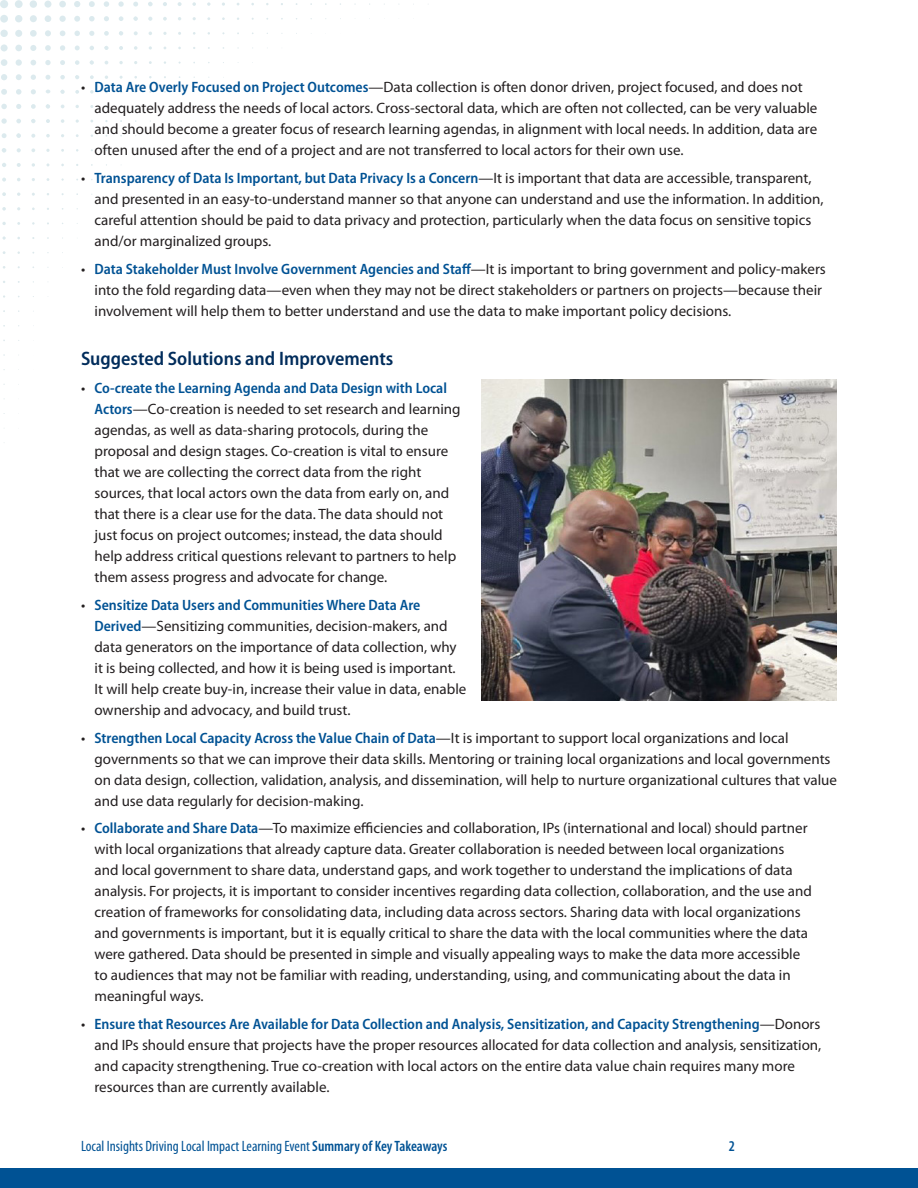
<style>
.page{position:relative;width:918px;height:1188px;background:#fff}
.page>*{position:absolute;margin:0;border:0;box-sizing:border-box;transform-origin:0 0}
.H2_13_15{font:600 semi-condensed 19.5px "Myriad Pro";color:#002c5b}
.t1{font:15px/21px "Myriad Pro";color:#231f20}
.t2{font:condensed 15px "Myriad Pro";color:#005294}
.t3{font:600 condensed 15px "Myriad Pro";color:#005294}
.s1{font-weight:600;font-stretch:semi-condensed;color:#005294}
.s2{font-weight:600}
</style>
<div class="page">
<div style="left:0;top:1168px;width:918px;height:20px;background:#005294"></div>
<img style="left:481px;top:380px;width:355px;height:320px">
<svg style="left:2px;top:207px;width:4px;height:4px"></svg>
<svg style="left:2px;top:192px;width:4px;height:4px"></svg>
<svg style="left:2px;top:178px;width:4px;height:4px"></svg>
<svg style="left:17px;top:163px;width:4px;height:4px"></svg>
<svg style="left:2px;top:163px;width:4px;height:4px"></svg>
<svg style="left:31px;top:148px;width:4px;height:4px"></svg>
<svg style="left:17px;top:148px;width:4px;height:4px"></svg>
<svg style="left:2px;top:148px;width:4px;height:5px"></svg>
<svg style="left:46px;top:134px;width:4px;height:4px"></svg>
<svg style="left:31px;top:134px;width:4px;height:4px"></svg>
<svg style="left:16px;top:133px;width:5px;height:5px"></svg>
<svg style="left:2px;top:133px;width:5px;height:5px"></svg>
<svg style="left:46px;top:119px;width:4px;height:4px"></svg>
<svg style="left:31px;top:119px;width:5px;height:4px"></svg>
<svg style="left:16px;top:119px;width:5px;height:4px"></svg>
<svg style="left:1px;top:118px;width:6px;height:6px"></svg>
<svg style="left:46px;top:104px;width:4px;height:5px"></svg>
<svg style="left:31px;top:104px;width:5px;height:5px"></svg>
<svg style="left:16px;top:104px;width:5px;height:5px"></svg>
<svg style="left:1px;top:104px;width:6px;height:5px"></svg>
<svg style="left:90px;top:90px;width:4px;height:4px"></svg>
<svg style="left:75px;top:90px;width:4px;height:4px"></svg>
<svg style="left:60px;top:90px;width:5px;height:4px"></svg>
<svg style="left:46px;top:90px;width:4px;height:3px"></svg>
<svg style="left:31px;top:89px;width:5px;height:5px"></svg>
<svg style="left:16px;top:89px;width:5px;height:6px"></svg>
<svg style="left:1px;top:89px;width:6px;height:6px"></svg>
<svg style="left:90px;top:75px;width:4px;height:4px"></svg>
<svg style="left:75px;top:75px;width:4px;height:4px"></svg>
<svg style="left:60px;top:75px;width:5px;height:5px"></svg>
<svg style="left:45px;top:75px;width:5px;height:5px"></svg>
<svg style="left:31px;top:75px;width:5px;height:5px"></svg>
<svg style="left:16px;top:74px;width:6px;height:6px"></svg>
<svg style="left:1px;top:74px;width:6px;height:6px"></svg>
<svg style="left:90px;top:60px;width:4px;height:5px"></svg>
<svg style="left:75px;top:60px;width:5px;height:5px"></svg>
<svg style="left:60px;top:60px;width:5px;height:5px"></svg>
<svg style="left:45px;top:60px;width:6px;height:5px"></svg>
<svg style="left:30px;top:60px;width:6px;height:5px"></svg>
<svg style="left:16px;top:59px;width:6px;height:7px"></svg>
<svg style="left:1px;top:59px;width:6px;height:7px"></svg>
<svg style="left:134px;top:46px;width:4px;height:4px"></svg>
<svg style="left:119px;top:46px;width:4px;height:4px"></svg>
<svg style="left:104px;top:46px;width:5px;height:4px"></svg>
<svg style="left:90px;top:46px;width:4px;height:4px"></svg>
<svg style="left:75px;top:45px;width:5px;height:5px"></svg>
<svg style="left:60px;top:45px;width:5px;height:6px"></svg>
<svg style="left:45px;top:45px;width:6px;height:6px"></svg>
<svg style="left:30px;top:45px;width:6px;height:6px"></svg>
<svg style="left:15px;top:45px;width:7px;height:6px"></svg>
<svg style="left:1px;top:44px;width:7px;height:7px"></svg>
<svg style="left:134px;top:31px;width:4px;height:4px"></svg>
<svg style="left:119px;top:31px;width:4px;height:5px"></svg>
<svg style="left:104px;top:31px;width:5px;height:5px"></svg>
<svg style="left:89px;top:31px;width:5px;height:5px"></svg>
<svg style="left:74px;top:31px;width:6px;height:5px"></svg>
<svg style="left:60px;top:30px;width:5px;height:6px"></svg>
<svg style="left:45px;top:30px;width:6px;height:6px"></svg>
<svg style="left:30px;top:30px;width:7px;height:7px"></svg>
<svg style="left:15px;top:30px;width:7px;height:7px"></svg>
<svg style="left:0;top:30px;width:8px;height:7px"></svg>
<svg style="left:163px;top:17px;width:4px;height:4px"></svg>
<svg style="left:148px;top:17px;width:4px;height:4px"></svg>
<svg style="left:134px;top:17px;width:4px;height:4px"></svg>
<svg style="left:119px;top:16px;width:4px;height:5px"></svg>
<svg style="left:104px;top:16px;width:5px;height:5px"></svg>
<svg style="left:89px;top:16px;width:6px;height:5px"></svg>
<svg style="left:74px;top:16px;width:6px;height:6px"></svg>
<svg style="left:59px;top:16px;width:7px;height:6px"></svg>
<svg style="left:45px;top:15px;width:6px;height:7px"></svg>
<svg style="left:30px;top:15px;width:7px;height:7px"></svg>
<svg style="left:15px;top:15px;width:7px;height:7px"></svg>
<svg style="left:0;top:15px;width:8px;height:8px"></svg>
<svg style="left:207px;top:2px;width:4px;height:4px"></svg>
<svg style="left:192px;top:2px;width:4px;height:4px"></svg>
<svg style="left:178px;top:2px;width:4px;height:4px"></svg>
<svg style="left:163px;top:2px;width:4px;height:4px"></svg>
<svg style="left:148px;top:2px;width:5px;height:4px"></svg>
<svg style="left:133px;top:2px;width:5px;height:5px"></svg>
<svg style="left:118px;top:1px;width:6px;height:6px"></svg>
<svg style="left:104px;top:1px;width:5px;height:6px"></svg>
<svg style="left:89px;top:1px;width:6px;height:6px"></svg>
<svg style="left:74px;top:1px;width:6px;height:6px"></svg>
<svg style="left:59px;top:1px;width:7px;height:6px"></svg>
<svg style="left:44px;top:1px;width:7px;height:7px"></svg>
<svg style="left:30px;top:0;width:7px;height:8px"></svg>
<svg style="left:15px;top:0;width:8px;height:8px"></svg>
<svg style="left:0;top:0;width:8px;height:8px"></svg>
<svg style="left:2px;top:236px;width:4px;height:4px"></svg>
<p class="t1" style="left:94px;top:77px;width:724px;text-indent:-14px">• <span class="s1">Data Are Overly Focused on Project Outcomes</span>—Data collection is often donor driven, project focused, and does not adequately address the needs of local actors. Cross-sectoral data, which are often not collected, can be very valuable and should become a greater focus of research learning agendas, in alignment with local needs. In addition, data are often unused after the end of a project and are not transferred to local actors for their own use.</p>
<p class="t1" style="left:94px;top:168px;width:731px;text-indent:-14px">• <span class="s1">Transparency of Data Is Important, but Data Privacy Is a Concern</span>—It is important that data are accessible, transparent, and presented in an easy-to-understand manner so that anyone can understand and use the information. In addition, careful attention should be paid to data privacy and protection, particularly when the data focus on sensitive topics and/or marginalized groups.</p>
<p class="t1" style="left:94px;top:259px;width:733px;text-indent:-14px">• <span class="s1">Data Stakeholder Must Involve Government Agencies and Staff</span>—It is important to bring government and policy-makers into the fold regarding data—even when they may not be direct stakeholders or partners on projects—because their involvement will help them to better understand and use the data to make important policy decisions.</p>
<p class="H2_13_15" style="left:81px;top:348px;width:314px">Suggested Solutions and Improvements</p>
<p class="t1" style="left:94px;top:378px;width:368px;text-indent:-14px">• <span class="s1">Co-create the Learning Agenda and Data Design with Local Actors</span>—Co-creation is needed to set research and learning agendas, as well as data-sharing protocols, during the proposal and design stages. Co-creation is vital to ensure that we are collecting the correct data from the right sources, that local actors own the data from early on, and that there is a clear use for the data. The data should not just focus on project outcomes; instead, the data should help address critical questions relevant to partners to help them assess progress and advocate for change.</p>
<p class="t1" style="left:94px;top:595px;width:373px;text-indent:-14px">• <span class="s1">Sensitize Data Users and Communities Where Data Are Derived</span>—Sensitizing communities, decision-makers, and data generators on the importance of data collection, why it is being collected, and how it is being used is important.<br>It will help create buy-in, increase their value in data, enable ownership and advocacy, and build trust.</p>
<p class="t1" style="left:94px;top:727px;width:744px;text-indent:-14px">• <span class="s1">Strengthen Local Capacity Across the Value Chain of Data</span>—It is important to support local organizations and local governments so that we can improve their data skills. Mentoring or training local organizations and local governments on data design, collection, validation, analysis, and dissemination, will help to nurture organizational cultures that value and use data regularly for decision-making.</p>
<p class="t1" style="left:94px;top:818px;width:719px;text-indent:-14px">• <span class="s1">Collaborate and Share Data</span>—To maximize efficiencies and collaboration, IPs (international and local) should partner with local organizations that already capture data. Greater collaboration is needed between local organizations and local government to share data, understand gaps, and work together to understand the implications of data analysis. For projects, it is important to consider incentives regarding data collection, collaboration, and the use and creation of frameworks for consolidating data, including data across sectors. Sharing data with local organizations and governments is important, but it is equally critical to share the data with the local communities where the data were gathered. Data should be presented in simple and visually appealing ways to make the data more accessible to audiences that may not be familiar with reading, understanding, using, and communicating about the data in meaningful ways.</p>
<p class="t1" style="left:94px;top:1014px;width:728px;text-indent:-14px">• <span class="s1">Ensure that Resources Are Available for Data Collection and Analysis, Sensitization, and Capacity Strengthening</span>—Donors and IPs should ensure that projects have the proper resources allocated for data collection and analysis, sensitization, and capacity strengthening. True co-creation with local actors on the entire data value chain requires many more resources than are currently available.</p>
<p class="t2" style="left:81px;top:1138px;width:368px">Local Insights Driving Local Impact Learning Event <span class="s2">Summary of Key Takeaways</span></p>
<p class="t3" style="left:729px;top:1137px;width:8px">2</p>
</div>
